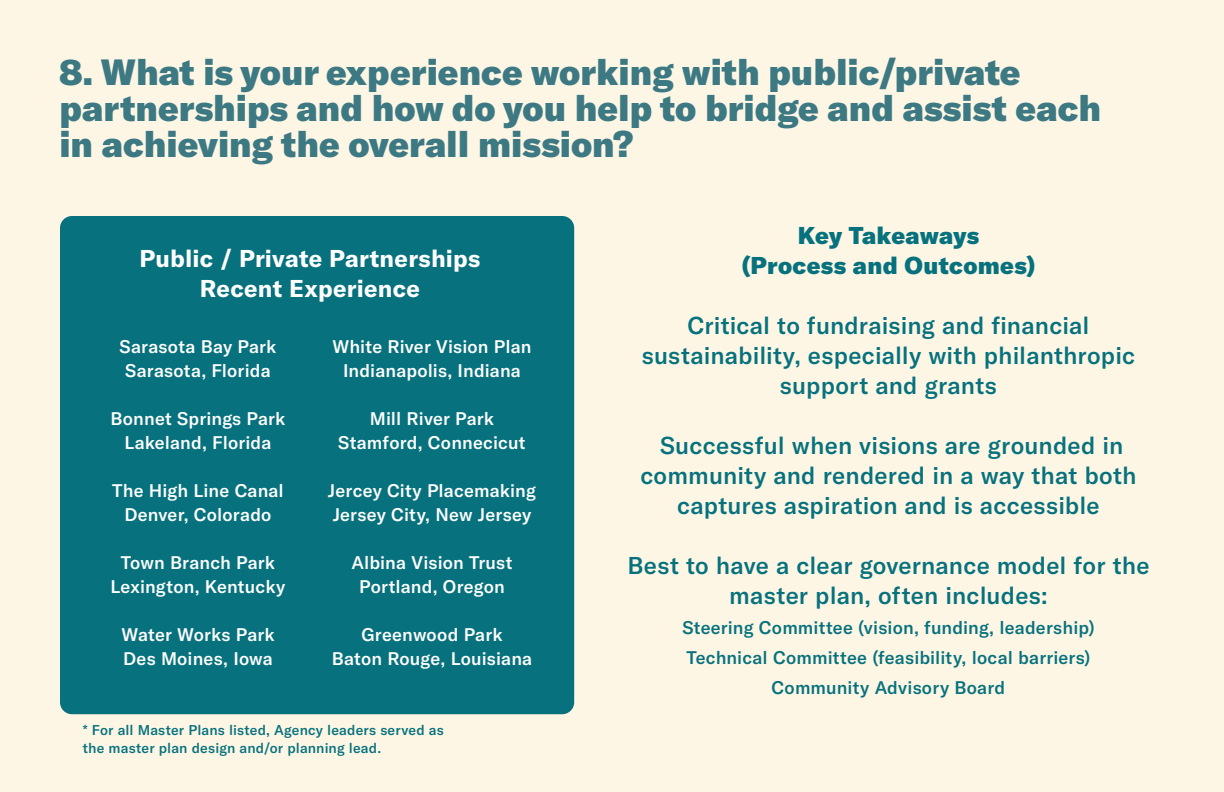
<style>
.page{position:relative;width:1224px;height:792px;background:#fef6e5}
.page>*{position:absolute;margin:0;border:0;box-sizing:border-box;transform-origin:0 0}
.t1{font:900 36px/36px "GT America";color:#3d7983}
.t2{font:500 24px/30px "GT America";letter-spacing:.01em;color:#07727d;text-align:center}
.t3{font:700 24px/30px "GT America";letter-spacing:.01em;color:#fff;text-align:center}
.t4{font:900 24px/30px "GT America";letter-spacing:.015em;color:#07727d;text-align:center}
.t5{font:500 18px/24px "GT America";letter-spacing:.01em;color:#fff;text-align:center}
.t6{font:500 18px "GT America";letter-spacing:.01em;color:#07727d}
.t7{font:500 14px/18px "GT America";letter-spacing:.01em;color:#07727d}
</style>
<div class="page">
<div style="left:60px;top:216px;width:514px;height:498px;background:#07727d;border-radius:12px"></div>
<p class="t1" style="left:59px;top:53px;width:1043px">8. What is your experience working with public/private partnerships and how do you help to bridge and assist each in achieving the overall mission?</p>
<p class="t3" style="left:140px;top:243px;width:342px">Public / Private Partnerships<br>Recent Experience</p>
<p class="t5" style="left:120px;top:334px;width:158px">Sarasota Bay Park</p>
<p class="t5" style="left:125px;top:358px;width:147px">Sarasota, Florida</p>
<p class="t5" style="left:111px;top:406px;width:176px">Bonnet Springs Park<br>Lakeland, Florida</p>
<p class="t5" style="left:112px;top:478px;width:173px">The High Line Canal<br>Denver, Colorado</p>
<p class="t5" style="left:121px;top:550px;width:156px">Town Branch Park</p>
<p class="t5" style="left:110px;top:574px;width:177px">Lexington, Kentucky</p>
<p class="t5" style="left:121px;top:622px;width:155px">Water Works Park</p>
<p class="t5" style="left:123px;top:646px;width:151px">Des Moines, Iowa</p>
<p class="t5" style="left:332px;top:334px;width:201px">White River Vision Plan</p>
<p class="t5" style="left:343px;top:358px;width:179px">Indianapolis, Indiana</p>
<p class="t5" style="left:338px;top:406px;width:189px">Mill River Park<br>Stamford, Connecicut</p>
<p class="t5" style="left:328px;top:478px;width:210px;text-align:left">Jercey City Placemaking<br>Jersey City, New Jersey</p>
<p class="t5" style="left:352px;top:550px;width:162px">Albina Vision Trust</p>
<p class="t5" style="left:359px;top:574px;width:147px">Portland, Oregon</p>
<p class="t5" style="left:361px;top:622px;width:143px">Greenwood Park</p>
<p class="t5" style="left:332px;top:646px;width:202px">Baton Rouge, Louisiana</p>
<p class="t7" style="left:83px;top:721px;width:363px">* For all Master Plans listed, Agency leaders served as the master plan design and/or planning lead.</p>
<p class="t4" style="left:741px;top:220px;width:296px">Key Takeaways<br>(Process and Outcomes)</p>
<p class="t2" style="left:642px;top:311px;width:495px">Critical to fundraising and financial sustainability, especially with philanthropic support and grants</p>
<p class="t2" style="left:640px;top:431px;width:498px">Successful when visions are grounded in community and rendered in a way that both captures aspiration and is accessible</p>
<p class="t2" style="left:627px;top:551px;width:524px">Best to have a clear governance model for the master plan, often includes:</p>
<p class="t6" style="left:682px;top:617px;width:414px">Steering Committee (vision, funding, leadership)</p>
<p class="t6" style="left:686px;top:647px;width:406px">Technical Committee (feasibility, local barriers)</p>
<p class="t6" style="left:772px;top:677px;width:235px">Community Advisory Board</p>
</div>
